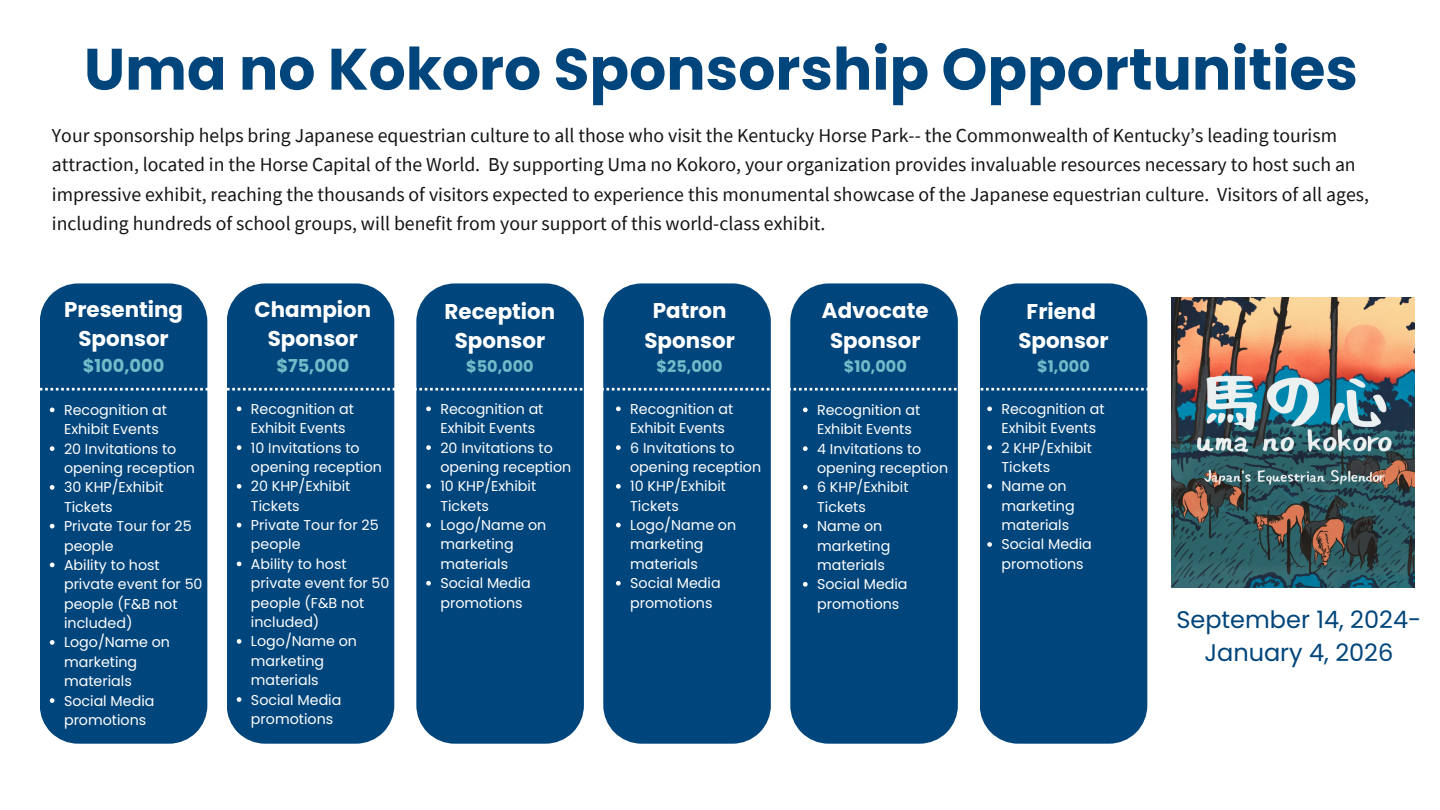
<style>
.page{position:relative;width:1440px;height:810px;background:#fff}
.page>*{position:absolute;margin:0;border:0;box-sizing:border-box;transform-origin:0 0}
.t1{font:700 58.4px "Poppins";color:#00457b}
.t2{font:24px/33px "Poppins";color:#00457b;text-align:center}
.t3{font:700 21.4px/29.4px "Poppins";color:#fff;text-align:center}
.t4{font:19.7px/29.6px "Source Sans Pro";color:#141414}
.t5{font:700 17.8px "Poppins";color:#71bcc9}
.t6{font:700 16px "Poppins";color:#71bcc9}
.t7{font:14.3px/19.4px "Poppins";color:#fff}
</style>
<div class="page">
<div style="left:40px;top:283px;width:167px;height:461px;background:#00457b"></div>
<div style="left:227px;top:283px;width:167px;height:461px;background:#00457b"></div>
<div style="left:416px;top:283px;width:168px;height:461px;background:#00457b"></div>
<div style="left:603px;top:283px;width:168px;height:461px;background:#00457b"></div>
<div style="left:790px;top:283px;width:168px;height:461px;background:#00457b"></div>
<div style="left:980px;top:283px;width:167px;height:461px;background:#00457b"></div>
<svg style="left:40px;top:388px;width:1108px;height:3px"></svg>
<svg style="left:50px;top:408px;width:5px;height:4px"></svg>
<svg style="left:50px;top:446px;width:5px;height:5px"></svg>
<svg style="left:50px;top:485px;width:5px;height:5px"></svg>
<svg style="left:50px;top:524px;width:5px;height:4px"></svg>
<svg style="left:50px;top:563px;width:5px;height:4px"></svg>
<svg style="left:50px;top:640px;width:5px;height:5px"></svg>
<svg style="left:50px;top:698px;width:5px;height:5px"></svg>
<svg style="left:237px;top:406px;width:4px;height:5px"></svg>
<svg style="left:237px;top:445px;width:4px;height:5px"></svg>
<svg style="left:237px;top:484px;width:4px;height:5px"></svg>
<svg style="left:237px;top:523px;width:4px;height:4px"></svg>
<svg style="left:237px;top:562px;width:4px;height:4px"></svg>
<svg style="left:237px;top:639px;width:4px;height:5px"></svg>
<svg style="left:237px;top:697px;width:4px;height:5px"></svg>
<svg style="left:426px;top:406px;width:5px;height:5px"></svg>
<svg style="left:426px;top:445px;width:5px;height:5px"></svg>
<svg style="left:426px;top:484px;width:5px;height:5px"></svg>
<svg style="left:426px;top:523px;width:5px;height:4px"></svg>
<svg style="left:426px;top:581px;width:5px;height:5px"></svg>
<svg style="left:616px;top:406px;width:5px;height:5px"></svg>
<svg style="left:616px;top:445px;width:5px;height:5px"></svg>
<svg style="left:616px;top:484px;width:5px;height:5px"></svg>
<svg style="left:616px;top:523px;width:5px;height:4px"></svg>
<svg style="left:616px;top:581px;width:5px;height:5px"></svg>
<svg style="left:803px;top:408px;width:5px;height:4px"></svg>
<svg style="left:803px;top:446px;width:5px;height:5px"></svg>
<svg style="left:803px;top:485px;width:5px;height:5px"></svg>
<svg style="left:803px;top:524px;width:5px;height:4px"></svg>
<svg style="left:803px;top:582px;width:5px;height:5px"></svg>
<svg style="left:987px;top:406px;width:5px;height:5px"></svg>
<svg style="left:987px;top:445px;width:5px;height:5px"></svg>
<svg style="left:987px;top:484px;width:5px;height:5px"></svg>
<svg style="left:987px;top:542px;width:5px;height:5px"></svg>
<img style="left:1172px;top:297px;width:242px;height:290px">
<h1 class="t1" style="left:84px;top:28px;width:1275px">Uma no Kokoro Sponsorship Opportunities</h1>
<h4 class="t4" style="left:52px;top:120px;width:1319px">Your sponsorship helps bring Japanese equestrian culture to all those who visit the Kentucky Horse Park-- the Commonwealth of Kentucky’s leading tourism attraction, located in the Horse Capital of the World. By supporting Uma no Kokoro, your organization provides invaluable resources necessary to host such an impressive exhibit, reaching the thousands of visitors expected to experience this monumental showcase of the Japanese equestrian culture. Visitors of all ages, including hundreds of school groups, will benefit from your support of this world-class exhibit.</h4>
<h2 class="t3" style="left:64px;top:294px;width:121px">Presenting<br>Sponsor</h2>
<h2 class="t5" style="left:83px;top:353px;width:83px">$100,000</h2>
<p class="t7" style="left:64px;top:400px;width:105px">Recognition at<br>Exhibit Events</p>
<p class="t7" style="left:64px;top:439px;width:132px">20 Invitations to opening reception</p>
<p class="t7" style="left:64px;top:478px;width:101px">30 KHP/Exhibit<br>Tickets</p>
<p class="t7" style="left:64px;top:516px;width:129px">Private Tour for 25 people</p>
<p class="t7" style="left:64px;top:555px;width:140px">Ability to host private event for 50 people (F&amp;B not included)</p>
<p class="t7" style="left:64px;top:633px;width:108px">Logo/Name on marketing materials</p>
<p class="t7" style="left:64px;top:691px;width:92px">Social Media promotions</p>
<p class="t3" style="left:255px;top:294px;width:118px">Champion<br>Sponsor</p>
<p class="t5" style="left:276px;top:353px;width:74px">$75,000</p>
<p class="t7" style="left:251px;top:399px;width:105px">Recognition at<br>Exhibit Events</p>
<p class="t7" style="left:251px;top:438px;width:132px">10 Invitations to opening reception</p>
<p class="t7" style="left:251px;top:477px;width:101px">20 KHP/Exhibit<br>Tickets</p>
<p class="t7" style="left:251px;top:515px;width:129px">Private Tour for 25 people</p>
<p class="t7" style="left:251px;top:554px;width:140px">Ability to host private event for 50 people (F&amp;B not included)</p>
<p class="t7" style="left:251px;top:632px;width:108px">Logo/Name on marketing materials</p>
<p class="t7" style="left:251px;top:690px;width:92px">Social Media promotions</p>
<p class="t3" style="left:445px;top:297px;width:112px">Reception<br>Sponsor</p>
<p class="t6" style="left:466px;top:356px;width:69px">$50,000</p>
<h2 class="t7" style="left:440px;top:399px;width:105px">Recognition at<br>Exhibit Events</h2>
<h2 class="t7" style="left:440px;top:438px;width:132px">20 Invitations to opening reception</h2>
<h2 class="t7" style="left:440px;top:477px;width:97px">10 KHP/Exhibit<br>Tickets</h2>
<h2 class="t7" style="left:440px;top:515px;width:108px">Logo/Name on marketing materials</h2>
<h2 class="t7" style="left:440px;top:574px;width:92px">Social Media promotions</h2>
<p class="t3" style="left:644px;top:296px;width:92px">Patron<br>Sponsor</p>
<p class="t6" style="left:657px;top:355px;width:68px">$25,000</p>
<p class="t7" style="left:630px;top:399px;width:105px">Recognition at<br>Exhibit Events</p>
<p class="t7" style="left:630px;top:438px;width:132px">6 Invitations to opening reception</p>
<p class="t7" style="left:630px;top:477px;width:97px">10 KHP/Exhibit<br>Tickets</p>
<p class="t7" style="left:630px;top:515px;width:108px">Logo/Name on marketing materials</p>
<p class="t7" style="left:630px;top:574px;width:92px">Social Media promotions</p>
<p class="t3" style="left:822px;top:296px;width:108px">Advocate<br>Sponsor</p>
<p class="t6" style="left:844px;top:355px;width:65px">$10,000</p>
<p class="t7" style="left:817px;top:400px;width:105px">Recognition at<br>Exhibit Events</p>
<p class="t7" style="left:817px;top:439px;width:132px">4 Invitations to opening reception</p>
<p class="t7" style="left:817px;top:478px;width:93px">6 KHP/Exhibit<br>Tickets</p>
<p class="t7" style="left:817px;top:516px;width:75px">Name on marketing materials</p>
<p class="t7" style="left:817px;top:575px;width:92px">Social Media promotions</p>
<p class="t3" style="left:1018px;top:297px;width:92px">Friend<br>Sponsor</p>
<p class="t6" style="left:1037px;top:356px;width:54px">$1,000</p>
<p class="t7" style="left:1001px;top:399px;width:105px">Recognition at<br>Exhibit Events</p>
<p class="t7" style="left:1001px;top:438px;width:92px">2 KHP/Exhibit<br>Tickets</p>
<p class="t7" style="left:1001px;top:477px;width:75px">Name on marketing materials</p>
<p class="t7" style="left:1001px;top:535px;width:92px">Social Media promotions</p>
<h3 class="t2" style="left:1176px;top:603px;width:246px">September 14, 2024-<br>January 4, 2026</h3>
</div>
